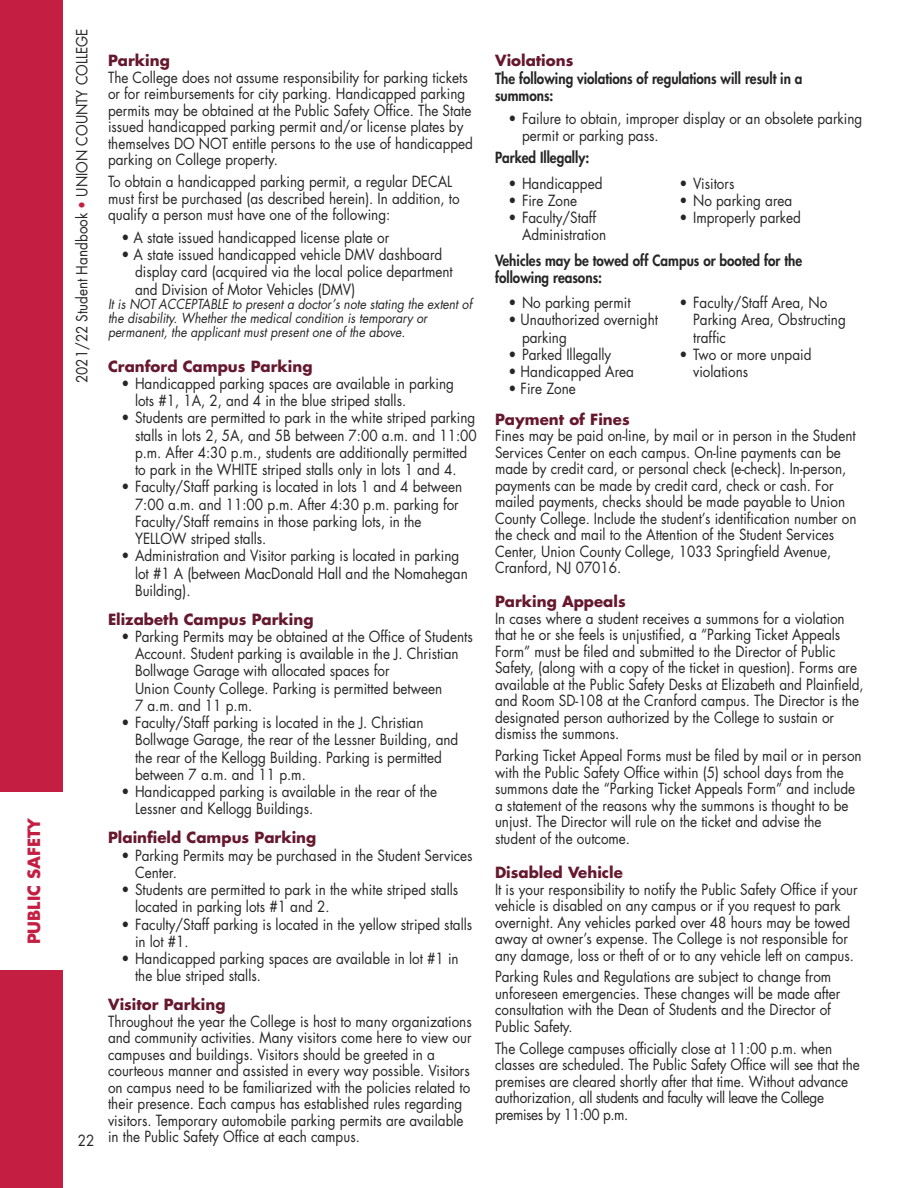
<style>
.page{position:relative;width:918px;height:1188px;background:#fff}
.page>*{position:absolute;margin:0;border:0;box-sizing:border-box;transform-origin:0 0}
.t1{font:700 16.5px "Futura";color:#c41f42}
.t2{font:15px/16.5px "Futura";color:#272526;scale:.9 1}
.t3{font:700 15px "Futura";color:#66182e}
.t4{font:800 15px/17.2px "Futura";color:#272526;scale:.9 1}
.t5{font:italic 13.5px/14.2px "Futura";color:#272526;scale:.9 1}
.s1{color:#c41f42}
</style>
<div class="page">
<div style="left:0;top:0;width:62px;height:1188px;background:#c41f42"></div>
<div style="left:0;top:792px;width:63px;height:178px;background:#fff"></div>
<p class="t1" style="left:27px;top:944px;width:129px;rotate:-90deg">PUBLIC SAFETY</p>
<p class="t2" style="left:75px;top:383px;width:396px;rotate:-90deg">2021/22 Student Handbook <span class="s1">•</span> UNION COUNTY COLLEGE</p>
<p class="t2" style="left:78px;top:1134px;width:20px">22</p>
<p class="t3" style="left:108px;top:54px;width:63px">Parking</p>
<p class="t2" style="left:108px;top:70px;width:407px">The College does not assume responsibility for parking tickets or for reimbursements for city parking. Handicapped parking permits may be obtained at the Public Safety Office. The State issued handicapped parking permit and/or license plates by themselves DO NOT entitle persons to the use of handicapped parking on College property.</p>
<p class="t2" style="left:108px;top:175px;width:392px">To obtain a handicapped parking permit, a regular DECAL must first be purchased (as described herein). In addition, to qualify a person must have one of the following:</p>
<p class="t2" style="left:122px;top:230px;width:299px">• A state issued handicapped license plate or</p>
<p class="t2" style="left:135px;top:247px;width:355px;line-height:17.2px;text-indent:-14px">• A state issued handicapped vehicle DMV dashboard display card (acquired via the local police department and Division of Motor Vehicles (DMV)</p>
<p class="t5" style="left:108px;top:298px;width:406px">It is NOT ACCEPTABLE to present a doctor’s note stating the extent of the disability. Whether the medical condition is temporary or permanent, the applicant must present one of the above.</p>
<p class="t3" style="left:108px;top:359px;width:206px">Cranford Campus Parking</p>
<p class="t2" style="left:135px;top:376px;width:356px;line-height:17.2px;text-indent:-14px">• Handicapped parking spaces are available in parking lots #1, 1A, 2, and 4 in the blue striped stalls.</p>
<p class="t2" style="left:135px;top:411px;width:381px;line-height:17.2px;text-indent:-14px">• Students are permitted to park in the white striped parking stalls in lots 2, 5A, and 5B between 7:00 a.m. and 11:00 p.m. After 4:30 p.m., students are additionally permitted to park in the WHITE striped stalls only in lots 1 and 4.</p>
<p class="t2" style="left:135px;top:480px;width:365px;line-height:17.2px;text-indent:-14px">• Faculty/Staff parking is located in lots 1 and 4 between 7:00 a.m. and 11:00 p.m. After 4:30 p.m. parking for Faculty/Staff remains in those parking lots, in the YELLOW striped stalls.</p>
<p class="t2" style="left:135px;top:549px;width:371px;line-height:17.2px;text-indent:-14px">• Administration and Visitor parking is located in parking lot #1 A (between MacDonald Hall and the Nomahegan<br>Building).</p>
<p class="t3" style="left:108px;top:612px;width:207px">Elizabeth Campus Parking</p>
<p class="t2" style="left:135px;top:629px;width:377px;line-height:17.2px;text-indent:-14px">• Parking Permits may be obtained at the Office of Students Account. Student parking is available in the J. Christian Bollwage Garage with allocated spaces for<br>Union County College. Parking is permitted between<br>7 a.m. and 11 p.m.</p>
<p class="t2" style="left:135px;top:715px;width:361px;line-height:17.2px;text-indent:-14px">• Faculty/Staff parking is located in the J. Christian Bollwage Garage, the rear of the Lessner Building, and the rear of the Kellogg Building. Parking is permitted between 7 a.m. and 11 p.m.</p>
<p class="t2" style="left:135px;top:784px;width:337px;line-height:17.2px;text-indent:-14px">• Handicapped parking is available in the rear of the<br>Lessner and Kellogg Buildings.</p>
<p class="t3" style="left:108px;top:831px;width:210px">Plainfield Campus Parking</p>
<p class="t2" style="left:135px;top:848px;width:377px;line-height:17.2px;text-indent:-14px">• Parking Permits may be purchased in the Student Services<br>Center.</p>
<p class="t2" style="left:135px;top:882px;width:361px;line-height:17.2px;text-indent:-14px">• Students are permitted to park in the white striped stalls located in parking lots #1 and 2.</p>
<p class="t2" style="left:135px;top:917px;width:376px;line-height:17.2px;text-indent:-14px">• Faculty/Staff parking is located in the yellow striped stalls in lot #1.</p>
<p class="t2" style="left:135px;top:951px;width:361px;line-height:17.2px;text-indent:-14px">• Handicapped parking spaces are available in lot #1 in the blue striped stalls.</p>
<p class="t3" style="left:108px;top:998px;width:119px">Visitor Parking</p>
<p class="t2" style="left:108px;top:1014px;width:406px">Throughout the year the College is host to many organizations and community activities. Many visitors come here to view our campuses and buildings. Visitors should be greeted in a courteous manner and assisted in every way possible. Visitors on campus need to be familiarized with the policies related to their presence. Each campus has established rules regarding visitors. Temporary automobile parking permits are available in the Public Safety Office at each campus.</p>
<p class="t3" style="left:495px;top:54px;width:80px">Violations</p>
<p class="t4" style="left:495px;top:71px;width:343px">The following violations of regulations will result in a summons:</p>
<p class="t2" style="left:522px;top:111px;width:380px;line-height:17.2px;text-indent:-14px">• Failure to obtain, improper display or an obsolete parking permit or parking pass.</p>
<p class="t4" style="left:495px;top:150px;width:106px">Parked Illegally:</p>
<p class="t2" style="left:509px;top:176px;width:106px">• Handicapped</p>
<p class="t2" style="left:509px;top:193px;width:78px">• Fire Zone</p>
<p class="t2" style="left:522px;top:210px;width:95px;line-height:17.2px;text-indent:-14px">• Faculty/Staff<br>Administration</p>
<p class="t2" style="left:680px;top:176px;width:62px">• Visitors</p>
<p class="t2" style="left:680px;top:193px;width:127px">• No parking area</p>
<p class="t2" style="left:680px;top:211px;width:137px">• Improperly parked</p>
<p class="t4" style="left:495px;top:253px;width:343px">Vehicles may be towed off Campus or booted for the following reasons:</p>
<p class="t2" style="left:509px;top:296px;width:137px">• No parking permit</p>
<p class="t2" style="left:522px;top:312px;width:153px;line-height:17.2px;text-indent:-14px">• Unauthorized overnight parking</p>
<p class="t2" style="left:509px;top:347px;width:116px">• Parked Illegally</p>
<p class="t2" style="left:509px;top:365px;width:141px">• Handicapped Area</p>
<p class="t2" style="left:509px;top:382px;width:76px">• Fire Zone</p>
<p class="t2" style="left:693px;top:295px;width:171px;line-height:17.2px;text-indent:-14px">• Faculty/Staff Area, No<br>Parking Area, Obstructing traffic</p>
<p class="t2" style="left:693px;top:347px;width:133px;line-height:17.2px;text-indent:-14px">• Two or more unpaid violations</p>
<p class="t3" style="left:495px;top:412px;width:136px">Payment of Fines</p>
<p class="t2" style="left:495px;top:429px;width:403px">Fines may be paid on-line, by mail or in person in the Student Services Center on each campus. On-line payments can be made by credit card, or personal check (e-check). In-person, payments can be made by credit card, check or cash. For mailed payments, checks should be made payable to Union County College. Include the student’s identification number on the check and mail to the Attention of the Student Services Center, Union County College, 1033 Springfield Avenue, Cranford, NJ 07016.</p>
<p class="t3" style="left:495px;top:595px;width:132px">Parking Appeals</p>
<p class="t2" style="left:495px;top:611px;width:411px">In cases where a student receives a summons for a violation that he or she feels is unjustified, a “Parking Ticket Appeals Form” must be filed and submitted to the Director of Public Safety, (along with a copy of the ticket in question). Forms are available at the Public Safety Desks at Elizabeth and Plainfield, and Room SD-108 at the Cranford campus. The Director is the designated person authorized by the College to sustain or dismiss the summons.</p>
<p class="t2" style="left:495px;top:749px;width:409px">Parking Ticket Appeal Forms must be filed by mail or in person with the Public Safety Office within (5) school days from the summons date the “Parking Ticket Appeals Form” and include a statement of the reasons why the summons is thought to be unjust. The Director will rule on the ticket and advise the student of the outcome.</p>
<p class="t3" style="left:495px;top:866px;width:129px">Disabled Vehicle</p>
<p class="t2" style="left:495px;top:882px;width:405px">It is your responsibility to notify the Public Safety Office if your vehicle is disabled on any campus or if you request to park overnight. Any vehicles parked over 48 hours may be towed away at owner’s expense. The College is not responsible for any damage, loss or theft of or to any vehicle left on campus.</p>
<p class="t2" style="left:495px;top:970px;width:385px">Parking Rules and Regulations are subject to change from unforeseen emergencies. These changes will be made after consultation with the Dean of Students and the Director of Public Safety.</p>
<p class="t2" style="left:495px;top:1041px;width:407px">The College campuses officially close at 11:00 p.m. when classes are scheduled. The Public Safety Office will see that the premises are cleared shortly after that time. Without advance authorization, all students and faculty will leave the College premises by 11:00 p.m.</p>
</div>
